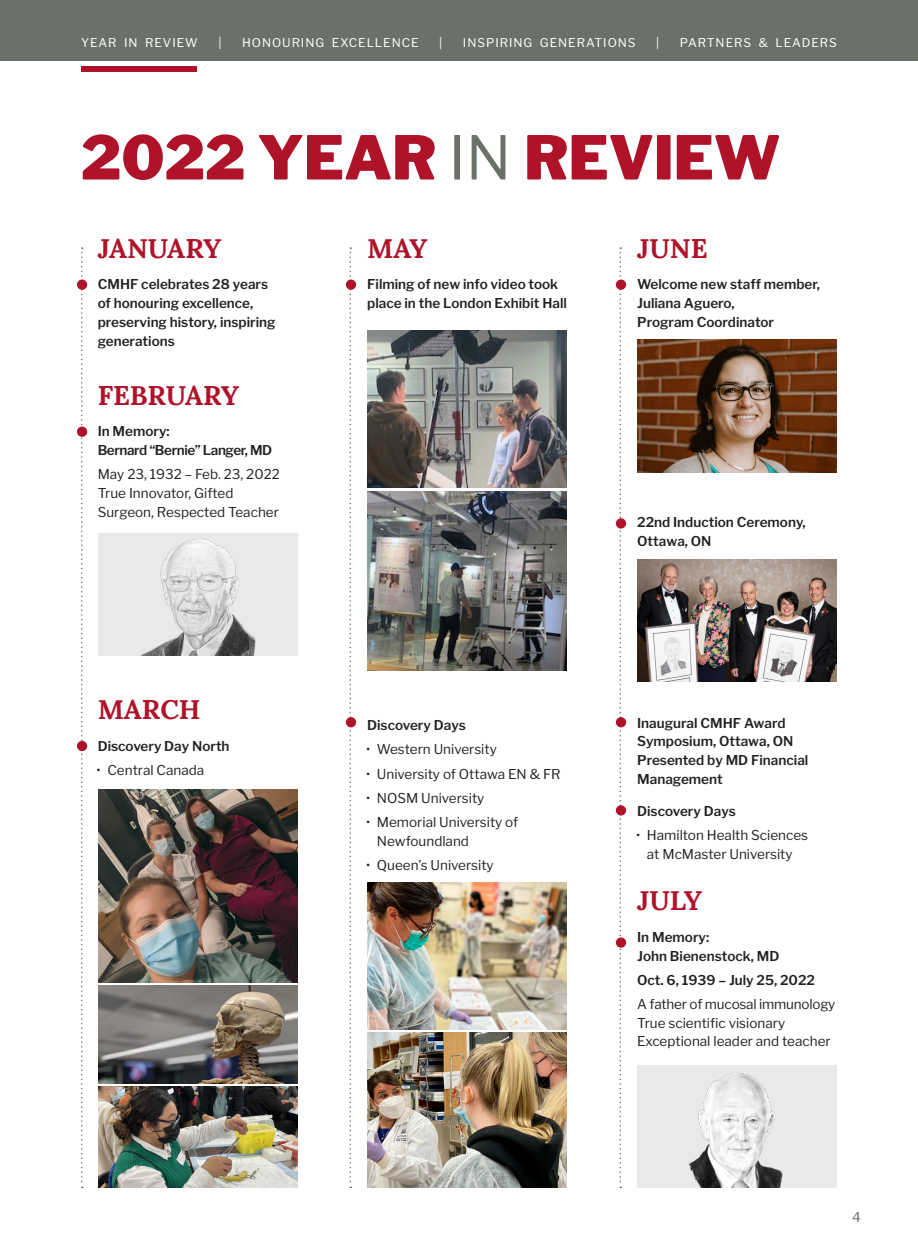
<style>
.page{position:relative;width:918px;height:1242px;background:#fff}
.page>*{position:absolute;margin:0;border:0;box-sizing:border-box;transform-origin:0 0}
.t1{font:900 60px "Libre Franklin";color:#ae132a}
.t2{font:700 27px "Lora";color:#ae132a}
.t3{font:600 13.5px/18.8px "Libre Franklin";color:#212322}
.t4{font:13.5px/18.8px "Libre Franklin";color:#212322}
.t5{font:600 13.5px/18.8px "Libre Franklin";letter-spacing:-.03em;color:#212322}
.t6{font:13.5px "Libre Franklin";color:#6b7069}
.t7{font:12px "Libre Franklin";letter-spacing:.08em;color:#fff}
.s1{font-weight:400;color:#6b7069}
</style>
<div class="page">
<div style="left:0;top:0;width:918px;height:60px;background:#6b7069"></div>
<div style="left:81px;top:66px;width:116px;height:5px;background:#ae132a"></div>
<svg style="left:81px;top:247px;width:2px;height:941px"></svg>
<svg style="left:350px;top:247px;width:1px;height:941px"></svg>
<svg style="left:620px;top:247px;width:1px;height:941px"></svg>
<img style="left:368px;top:331px;width:199px;height:156px">
<img style="left:368px;top:491px;width:199px;height:180px">
<img style="left:638px;top:340px;width:199px;height:132px">
<div style="left:98px;top:534px;width:199px;height:122px;background:#e9eae7"></div>
<img style="left:140px;top:538px;width:116px;height:118px">
<img style="left:638px;top:559px;width:199px;height:123px">
<div style="left:638px;top:1066px;width:199px;height:122px;background:#e9eae7"></div>
<img style="left:689px;top:1072px;width:94px;height:116px">
<img style="left:98px;top:790px;width:199px;height:193px">
<img style="left:98px;top:986px;width:199px;height:97px">
<img style="left:98px;top:1087px;width:199px;height:101px">
<img style="left:368px;top:883px;width:199px;height:146px">
<img style="left:368px;top:1033px;width:199px;height:155px">
<div style="left:77px;top:741px;width:10px;height:10px;background:#ae132a;border-radius:50%"></div>
<div style="left:77px;top:427px;width:10px;height:10px;background:#ae132a;border-radius:50%"></div>
<div style="left:346px;top:717px;width:10px;height:10px;background:#ae132a;border-radius:50%"></div>
<div style="left:616px;top:518px;width:10px;height:11px;background:#ae132a;border-radius:50%"></div>
<div style="left:616px;top:717px;width:10px;height:10px;background:#ae132a;border-radius:50%"></div>
<div style="left:616px;top:937px;width:10px;height:11px;background:#ae132a;border-radius:50%"></div>
<div style="left:616px;top:805px;width:10px;height:11px;background:#ae132a;border-radius:50%"></div>
<div style="left:77px;top:280px;width:10px;height:10px;background:#ae132a;border-radius:50%"></div>
<div style="left:346px;top:280px;width:10px;height:10px;background:#ae132a;border-radius:50%"></div>
<div style="left:616px;top:280px;width:10px;height:10px;background:#ae132a;border-radius:50%"></div>
<p class="t7" style="left:81px;top:36px;width:118px">YEAR IN REVIEW</p>
<p class="t7" style="left:218px;top:36px;width:5px">|</p>
<p class="t7" style="left:242px;top:36px;width:178px">HONOURING EXCELLENCE</p>
<p class="t7" style="left:439px;top:36px;width:5px">|</p>
<p class="t7" style="left:463px;top:36px;width:174px">INSPIRING GENERATIONS</p>
<p class="t7" style="left:656px;top:36px;width:5px">|</p>
<p class="t7" style="left:680px;top:36px;width:159px">PARTNERS &amp; LEADERS</p>
<h1 class="t1" style="left:81px;top:122px;width:701px">2022 YEAR <span class="s1">IN</span> REVIEW</h1>
<h2 class="t2" style="left:98px;top:225px;width:125px">JANUARY</h2>
<p class="t3" style="left:98px;top:275px;width:179px">CMHF celebrates 28 years of honouring excellence, preserving history, inspiring generations</p>
<h2 class="t2" style="left:98px;top:372px;width:143px">FEBRUARY</h2>
<p class="t5" style="left:98px;top:422px;width:176px">In Memory:<br>Bernard “Bernie” Langer, MD</p>
<p class="t4" style="left:98px;top:465px;width:184px">May 23, 1932 – Feb. 23, 2022<br>True Innovator, Gifted<br>Surgeon, Respected Teacher</p>
<h2 class="t2" style="left:98px;top:687px;width:105px">MARCH</h2>
<p class="t3" style="left:98px;top:737px;width:133px">Discovery Day North</p>
<p class="t4" style="left:97px;top:761px;width:109px">• Central Canada</p>
<h2 class="t2" style="left:367px;top:225px;width:62px">MAY</h2>
<p class="t3" style="left:367px;top:275px;width:201px">Filming of new info video took place in the London Exhibit Hall</p>
<h2 class="t2" style="left:637px;top:225px;width:72px">JUNE</h2>
<p class="t3" style="left:637px;top:275px;width:184px">Welcome new staff member,<br>Juliana Aguero,<br>Program Coordinator</p>
<p class="t3" style="left:367px;top:716px;width:100px">Discovery Days</p>
<p class="t4" style="left:366px;top:740px;width:132px">• Western University</p>
<p class="t4" style="left:366px;top:764px;width:196px">• University of Ottawa EN &amp; FR</p>
<p class="t4" style="left:366px;top:788px;width:120px">• NOSM University</p>
<p class="t4" style="left:377px;top:813px;width:143px;text-indent:-11px">• Memorial University of<br>Newfoundland</p>
<p class="t4" style="left:366px;top:856px;width:129px">• Queen’s University</p>
<p class="t3" style="left:637px;top:513px;width:170px">22nd Induction Ceremony,<br>Ottawa, ON</p>
<p class="t3" style="left:637px;top:713px;width:173px">Inaugural CMHF Award<br>Symposium, Ottawa, ON<br>Presented by MD Financial<br>Management</p>
<p class="t3" style="left:637px;top:801px;width:100px">Discovery Days</p>
<p class="t4" style="left:636px;top:826px;width:174px;text-align:center">• Hamilton Health Sciences at McMaster University</p>
<h2 class="t2" style="left:637px;top:878px;width:66px">JULY</h2>
<p class="t3" style="left:637px;top:928px;width:144px">In Memory:<br>John Bienenstock, MD</p>
<p class="t3" style="left:637px;top:971px;width:179px">Oct. 6, 1939 – July 25, 2022</p>
<p class="t4" style="left:637px;top:995px;width:200px">A father of mucosal immunology<br>True scientific visionary<br>Exceptional leader and teacher</p>
<p class="t6" style="left:852px;top:1209px;width:10px">4</p>
</div>
